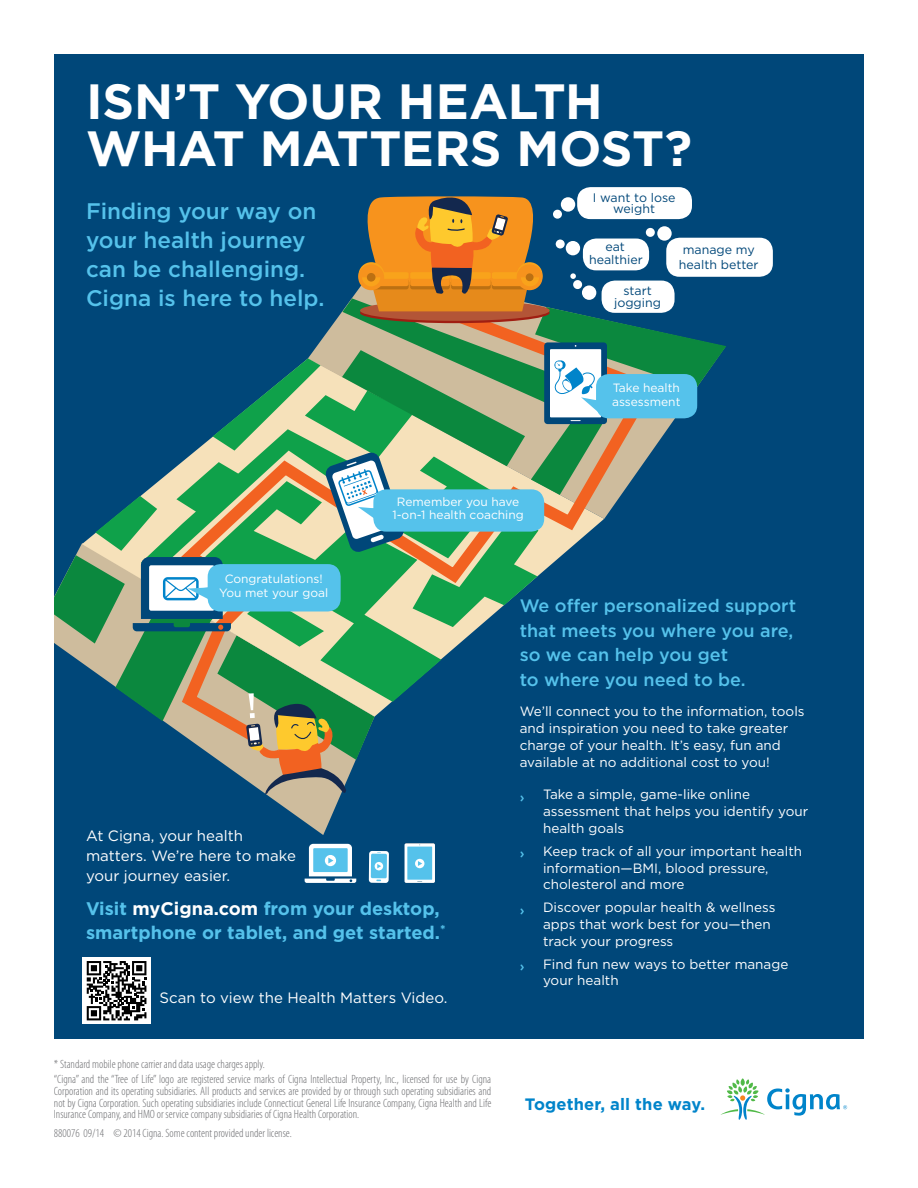
<style>
.page{position:relative;width:918px;height:1188px;background:#fff}
.page>*{position:absolute;margin:0;border:0;box-sizing:border-box;transform-origin:0 0}
.t1{font:700 49.5px/46.5px "Gotham";letter-spacing:-.005em;color:#fff}
.t2{font:500 22.5px/29px "Gotham";color:#55c2eb}
.t3{font:700 18.15px/24.6px "Gotham";color:#55c2eb}
.t4{font:500 18px/24.6px "Gotham";color:#55c2eb}
.t5{font:700 16.5px "Gotham";letter-spacing:.005em;color:#0084ca}
.t6{font:15px/20.4px "Gotham";color:#fff}
.t7{font:13.5px/17px "Gotham";color:#fff}
.t8{font:500 13.5px "Gotham";color:#55c2eb}
.t9{font:12.45px/11.9px "Gotham";color:#004779;text-align:center}
.M-Legal_copy_Cat{font:300 condensed 12px/11.9px "Myriad Pro";color:#6c6d70;text-align:justify}
.t10{font:12px/14.4px "Gotham";color:#fff;text-align:center}
.s1{color:#fff}
</style>
<div class="page">
<div style="left:54px;top:54px;width:810px;height:984px;background:#004779"></div>
<svg style="left:721px;top:1078px;width:126px;height:42px"></svg>
<svg style="left:268px;top:796px;width:72px;height:39px"></svg>
<svg style="left:305px;top:844px;width:51px;height:39px"></svg>
<svg style="left:369px;top:851px;width:20px;height:32px"></svg>
<svg style="left:405px;top:843px;width:30px;height:40px"></svg>
<div style="left:666px;top:238px;width:107px;height:39px;background:#fff;border-radius:13px"></div>
<svg style="left:54px;top:187px;width:672px;height:609px"></svg>
<div style="left:596px;top:374px;width:101px;height:44px;background:#55c2eb;border-radius:13px"></div>
<div style="left:82px;top:957px;width:69px;height:67px;background:#fff"></div>
<svg style="left:87px;top:961px;width:59px;height:59px"></svg>
<p class="t1" style="left:86px;top:78px;width:607px">ISN’T YOUR HEALTH<br>WHAT MATTERS MOST?</p>
<p class="t2" style="left:86px;top:197px;width:240px">Finding your way on your health journey can be challenging.<br>Cigna is here to help.</p>
<p class="t10" style="left:219px;top:571px;width:111px">Congratulations!<br>You met your goal</p>
<p class="t9" style="left:593px;top:191px;width:84px">I want to lose weight</p>
<p class="t9" style="left:589px;top:239px;width:55px;line-height:13.4px">eat healthier</p>
<p class="t9" style="left:679px;top:242px;width:81px;line-height:14.9px">manage my health better</p>
<p class="t9" style="left:614px;top:284px;width:48px">start jogging</p>
<p class="t10" style="left:392px;top:496px;width:133px;line-height:12.9px">Remember you have<br>1-on-1 health coaching</p>
<p class="t10" style="left:612px;top:380px;width:70px;text-align:left">Take health assessment</p>
<p class="t4" style="left:520px;top:593px;width:278px">We offer personalized support that meets you where you are, so we can help you get<br>to where you need to be.</p>
<p class="t6" style="left:86px;top:825px;width:211px">At Cigna, your health matters. We’re here to make your journey easier.</p>
<p class="t3" style="left:86px;top:896px;width:361px">Visit <span class="s1">myCigna.com</span> from your desktop, smartphone or tablet, and get started.<sup>*</sup></p>
<p class="t6" style="left:160px;top:987px;width:289px">Scan to view the Health Matters Video.</p>
<p class="M-Legal_copy_Cat" style="left:54px;top:1058px;width:213px">* Standard mobile phone carrier and data usage charges apply.</p>
<p class="M-Legal_copy_Cat" style="left:54px;top:1073px;width:439px">“Cigna” and the “Tree of Life” logo are registered service marks of Cigna Intellectual Property, Inc., licensed for use by Cigna Corporation and its operating subsidiaries. All products and services are provided by or through such operating subsidiaries and not by Cigna Corporation. Such operating subsidiaries include Connecticut General Life Insurance Company, Cigna Health and Life Insurance Company, and HMO or service company subsidiaries of Cigna Health Corporation.</p>
<p class="M-Legal_copy_Cat" style="left:54px;top:1127px;width:239px">880076 09/14 © 2014 Cigna. Some content provided under license.</p>
<p class="t7" style="left:520px;top:703px;width:286px">We’ll connect you to the information, tools and inspiration you need to take greater charge of your health. It’s easy, fun and available at no additional cost to you!</p>
<p class="t8" style="left:520px;top:788px;width:6px">›</p>
<p class="t7" style="left:543px;top:786px;width:267px">Take a simple, game-like online assessment that helps you identify your health goals</p>
<p class="t8" style="left:520px;top:845px;width:6px">›</p>
<p class="t7" style="left:543px;top:842px;width:261px">Keep track of all your important health information—BMI, blood pressure, cholesterol and more</p>
<p class="t8" style="left:520px;top:901px;width:6px">›</p>
<p class="t7" style="left:543px;top:899px;width:234px">Discover popular health &amp; wellness apps that work best for you—then track your progress</p>
<p class="t8" style="left:520px;top:958px;width:6px">›</p>
<p class="t7" style="left:543px;top:955px;width:247px">Find fun new ways to better manage your health</p>
<p class="t5" style="left:525px;top:1093px;width:182px">Together, all the way.</p>
</div>
